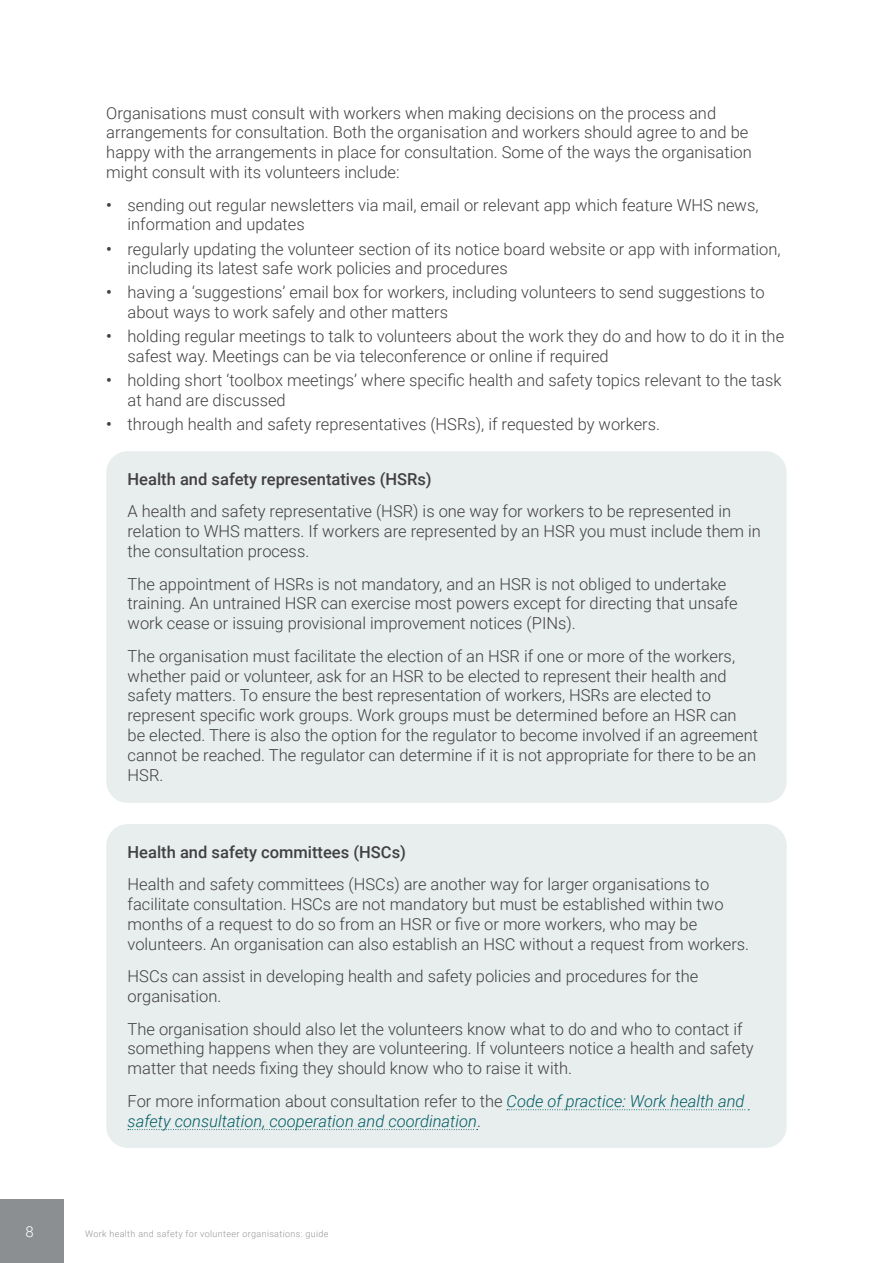
<style>
.page{position:relative;width:893px;height:1263px;background:#fff}
.page>*{position:absolute;margin:0;border:0;box-sizing:border-box;transform-origin:0 0}
.Text{font:300 16.5px/19.8px "Roboto";color:#414042}
.Text-2{font:italic 300 16.5px/19.8px "Roboto";color:#005d63}
.Text-3{font:500 16.5px "Roboto";color:#414042}
.t1{font:300 15px "Roboto";color:#fff}
.t2{font:300 9px "Roboto";letter-spacing:.04em;color:#939598}
.s1{font-weight:500}
.s2{font-style:normal;color:#414042}
</style>
<div class="page">
<div style="left:0;top:1199px;width:64px;height:64px;background:#8b8f91"></div>
<div style="left:106px;top:451px;width:681px;height:352px;background:#e8edee;border-radius:21px"></div>
<div style="left:106px;top:824px;width:681px;height:324px;background:#e8edee;border-radius:21px"></div>
<svg style="left:507px;top:1109px;width:242px;height:1px"></svg>
<svg style="left:128px;top:1129px;width:350px;height:1px"></svg>
<p class="Text" style="left:106px;top:102px;width:647px">Organisations must consult with workers when making decisions on the process and arrangements for consultation. Both the organisation and workers should agree to and be happy with the arrangements in place for consultation. Some of the ways the organisation might consult with its volunteers include:</p>
<p class="Text" style="left:128px;top:194px;width:632px;text-indent:-21px"><span class="s1">•</span> sending out regular newsletters via mail, email or relevant app which feature WHS news, information and updates</p>
<p class="Text" style="left:128px;top:238px;width:655px;text-indent:-21px"><span class="s1">•</span> regularly updating the volunteer section of its notice board website or app with information, including its latest safe work policies and procedures</p>
<p class="Text" style="left:128px;top:282px;width:639px;text-indent:-21px"><span class="s1">•</span> having a ‘suggestions’ email box for workers, including volunteers to send suggestions to about ways to work safely and other matters</p>
<p class="Text" style="left:128px;top:326px;width:658px;text-indent:-21px"><span class="s1">•</span> holding regular meetings to talk to volunteers about the work they do and how to do it in the safest way. Meetings can be via teleconference or online if required</p>
<p class="Text" style="left:128px;top:370px;width:655px;text-indent:-21px"><span class="s1">•</span> holding short ‘toolbox meetings’ where specific health and safety topics relevant to the task at hand are discussed</p>
<p class="Text" style="left:106px;top:414px;width:555px"><span class="s1">•</span> through health and safety representatives (HSRs), if requested by workers.</p>
<p class="Text-3" style="left:128px;top:467px;width:306px">Health and safety representatives (HSRs)</p>
<p class="Text" style="left:128px;top:501px;width:635px">A health and safety representative (HSR) is one way for workers to be represented in relation to WHS matters. If workers are represented by an HSR you must include them in the consultation process.</p>
<p class="Text" style="left:128px;top:573px;width:612px">The appointment of HSRs is not mandatory, and an HSR is not obliged to undertake training. An untrained HSR can exercise most powers except for directing that unsafe work cease or issuing provisional improvement notices (PINs).</p>
<p class="Text" style="left:128px;top:645px;width:632px">The organisation must facilitate the election of an HSR if one or more of the workers, whether paid or volunteer, ask for an HSR to be elected to represent their health and safety matters. To ensure the best representation of workers, HSRs are elected to represent specific work groups. Work groups must be determined before an HSR can be elected. There is also the option for the regulator to become involved if an agreement cannot be reached. The regulator can determine if it is not appropriate for there to be an HSR.</p>
<p class="Text-3" style="left:128px;top:840px;width:280px">Health and safety committees (HSCs)</p>
<p class="Text" style="left:128px;top:874px;width:623px">Health and safety committees (HSCs) are another way for larger organisations to facilitate consultation. HSCs are not mandatory but must be established within two months of a request to do so from an HSR or five or more workers, who may be volunteers. An organisation can also establish an HSC without a request from workers.</p>
<p class="Text" style="left:128px;top:966px;width:572px">HSCs can assist in developing health and safety policies and procedures for the organisation.</p>
<p class="Text" style="left:128px;top:1018px;width:628px">The organisation should also let the volunteers know what to do and who to contact if something happens when they are volunteering. If volunteers notice a health and safety matter that needs fixing they should know who to raise it with.</p>
<p class="Text-2" style="left:128px;top:1090px;width:618px"><span class="s2">For more information about consultation refer to the</span> Code of practice: Work health and safety consultation, cooperation and coordination<span class="s2">.</span></p>
<p class="t1" style="left:26px;top:1221px;width:10px">8</p>
<p class="t2" style="left:85px;top:1228px;width:245px">Work health and safety for volunteer organisations: guide</p>
</div>
